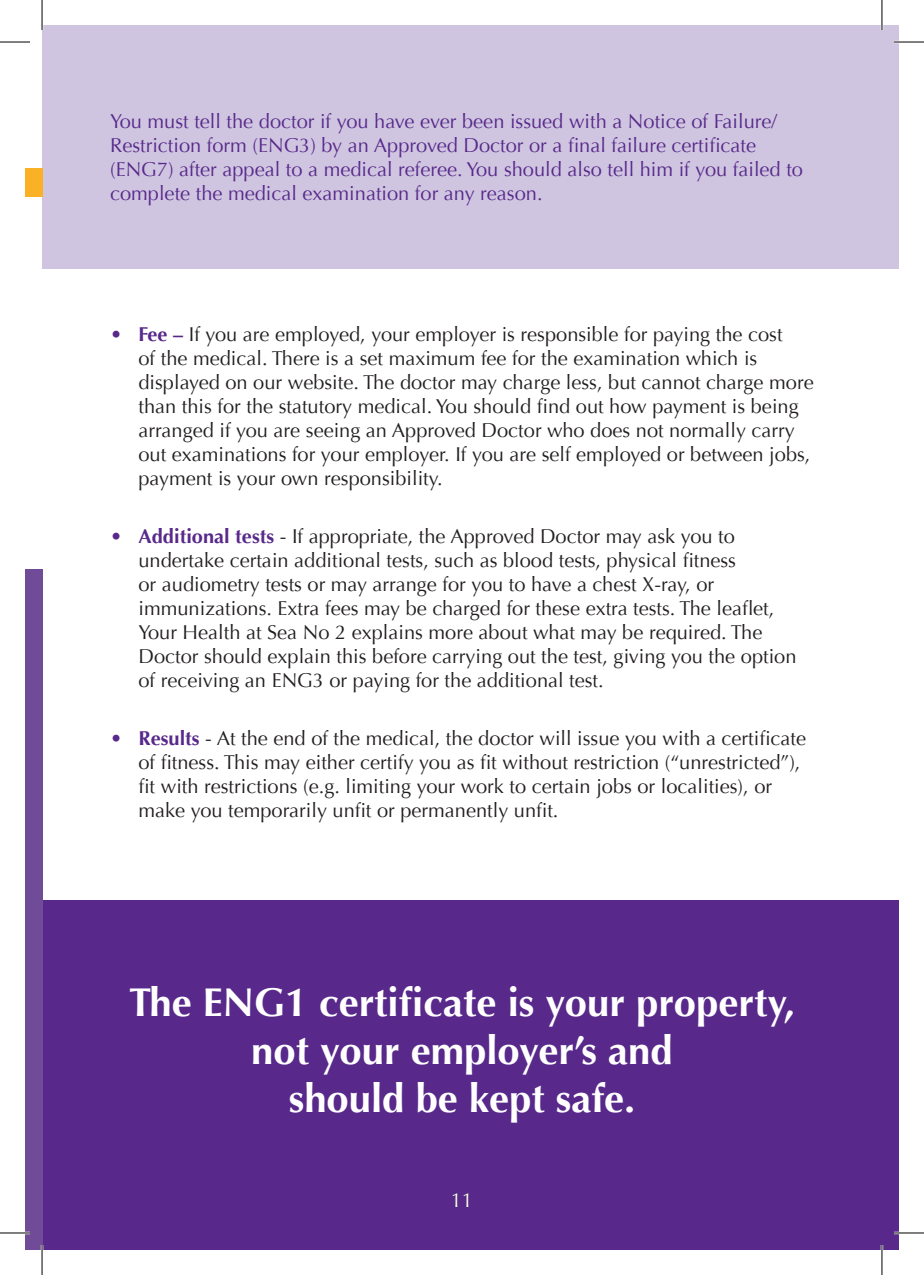
<style>
.page{position:relative;width:924px;height:1275px;background:#fff}
.page>*{position:absolute;margin:0;border:0;box-sizing:border-box;transform-origin:0 0}
.t1{font:700 40px/48px "Optima";color:#fff;text-align:center}
.t2{font:20px/24px "Optima";color:#231f20}
.t3{font:20px/24px "Optima";color:#58298a}
.t4{font:20px "Optima";color:#fff}
.s1{color:#58298a}
.s2{font-weight:700;color:#58298a}
</style>
<div class="page">
<div style="left:42px;top:25px;width:856px;height:243px;background:#cfc5e0"></div>
<div style="left:42px;top:900px;width:856px;height:350px;background:#58298a"></div>
<div style="left:25px;top:569px;width:17px;height:681px;background:#704c98"></div>
<div style="left:25px;top:770px;width:9px;height:423px;background:#704c98"></div>
<hr style="left:893px;top:41px;width:30px;height:2px;background:#fff">
<hr style="left:0;top:1231px;width:30px;height:3px;background:#fff">
<hr style="left:41px;top:1245px;width:2px;height:30px;background:#fff">
<hr style="left:880px;top:0;width:2px;height:30px;background:#fff">
<hr style="left:0;top:42px;width:30px;height:1px;background:#000">
<hr style="left:893px;top:42px;width:30px;height:1px;background:#000">
<hr style="left:0;top:1232px;width:30px;height:1px;background:#000">
<hr style="left:42px;top:0;width:1px;height:30px;background:#000">
<hr style="left:42px;top:1245px;width:1px;height:30px;background:#000">
<hr style="left:881px;top:0;width:1px;height:30px;background:#000">
<div style="left:25px;top:168px;width:17px;height:28px;background:#fbb126"></div>
<hr style="left:893px;top:1231px;width:30px;height:3px;background:#fff">
<hr style="left:880px;top:1245px;width:2px;height:30px;background:#fff">
<hr style="left:893px;top:1232px;width:30px;height:1px;background:#000">
<hr style="left:881px;top:1245px;width:1px;height:30px;background:#000">
<p class="t3" style="left:110px;top:110px;width:694px">You must tell the doctor if you have ever been issued with a Notice of Failure/ Restriction form (ENG3) by an Approved Doctor or a final failure certificate (ENG7) after appeal to a medical referee. You should also tell him if you failed to complete the medical examination for any reason.</p>
<p class="t2" style="left:138px;top:322px;width:676px;text-indent:-28px"><span class="s1">•</span> <span class="s2">Fee –</span> If you are employed, your employer is responsible for paying the cost<br>of the medical. There is a set maximum fee for the examination which is displayed on our website. The doctor may charge less, but cannot charge more than this for the statutory medical. You should find out how payment is being arranged if you are seeing an Approved Doctor who does not normally carry out examinations for your employer. If you are self employed or between jobs, payment is your own responsibility.</p>
<p class="t2" style="left:110px;top:524px;width:627px;text-align:right"><span class="s1">•</span> <span class="s2">Additional tests</span> - If appropriate, the Approved Doctor may ask you to undertake certain additional tests, such as blood tests, physical fitness</p>
<p class="t2" style="left:138px;top:572px;width:577px">or audiometry tests or may arrange for you to have a chest X-ray, or</p>
<p class="t2" style="left:138px;top:596px;width:659px">immunizations. Extra fees may be charged for these extra tests. The leaflet, Your Health at Sea No 2 explains more about what may be required. The Doctor should explain this before carrying out the test, giving you the option of receiving an ENG3 or paying for the additional test.</p>
<p class="t2" style="left:138px;top:726px;width:668px;text-indent:-28px"><span class="s1">•</span> <span class="s2">Results</span> - At the end of the medical, the doctor will issue you with a certificate of fitness. This may either certify you as fit without restriction (“unrestricted”), fit with restrictions (e.g. limiting your work to certain jobs or localities), or make you temporarily unfit or permanently unfit.</p>
<p class="t1" style="left:129px;top:979px;width:667px">The ENG1 certificate is your property, not your employer’s and<br>should be kept safe.</p>
<p class="t4" style="left:450px;top:1189px;width:24px">11</p>
</div>
